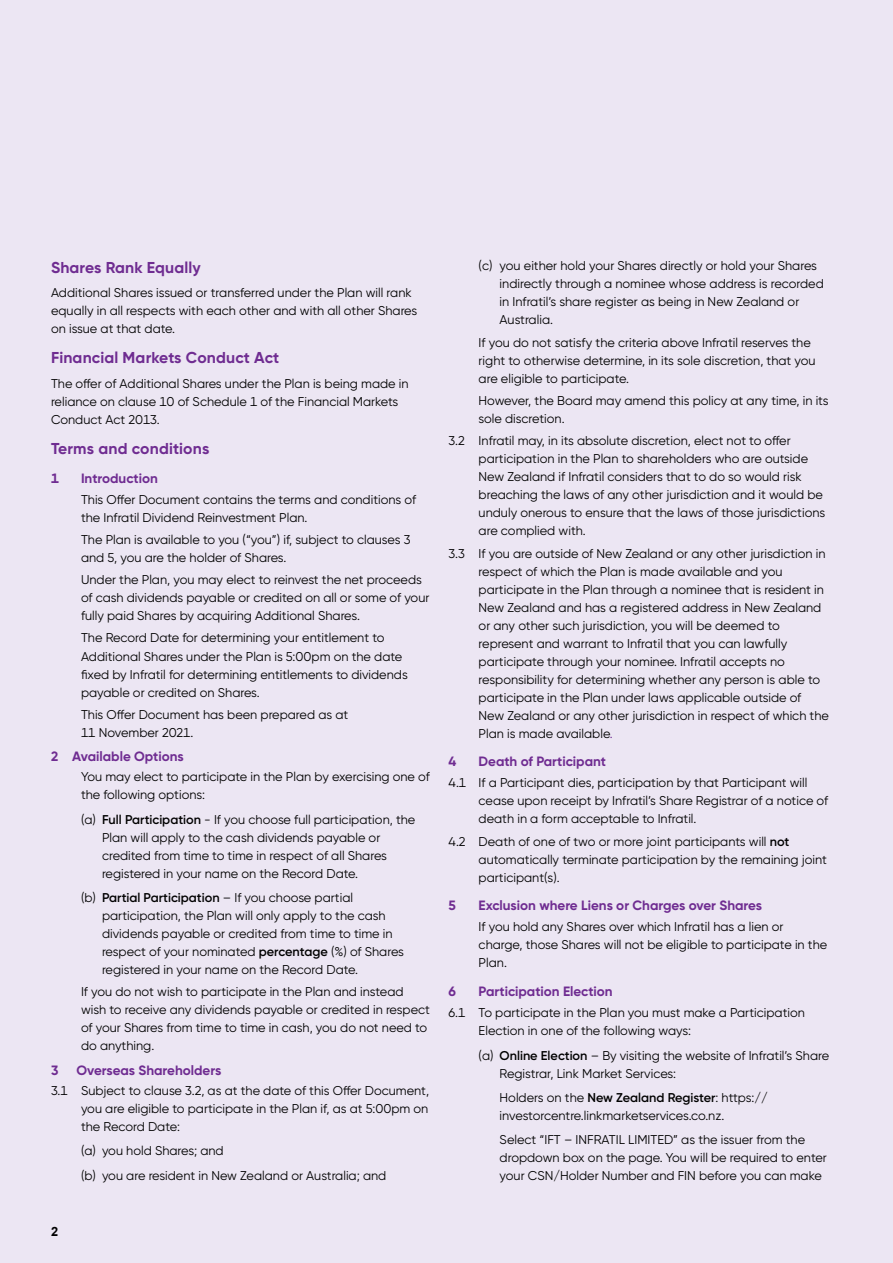
<style>
.page{position:relative;width:893px;height:1263px;background:#ece6f3}
.page>*{position:absolute;margin:0;border:0;box-sizing:border-box;transform-origin:0 0}
.t1{font:700 15.75px "Gilroy";letter-spacing:.01em;color:#6f2c91}
.t2{font:700 13.5px "Gilroy";color:#6f2c91}
.t3{font:12.75px/18px "Gilroy";color:#000}
.t4{font:700 12.75px "Arial";color:#000}
.s1{font-weight:600}
.s2{color:#6f2c91}
</style>
<div class="page">
<p class="t1" style="left:51px;top:257px;width:151px">Shares Rank Equally</p>
<p class="t3" style="left:51px;top:284px;width:368px">Additional Shares issued or transferred under the Plan will rank equally in all respects with each other and with all other Shares on issue at that date.</p>
<p class="t1" style="left:51px;top:348px;width:230px">Financial Markets Conduct Act</p>
<p class="t3" style="left:51px;top:374px;width:359px">The offer of Additional Shares under the Plan is being made in reliance on clause 10 of Schedule 1 of the Financial Markets<br>Conduct Act 2013.</p>
<p class="t1" style="left:51px;top:438px;width:160px">Terms and conditions</p>
<p class="t2" style="left:51px;top:469px;width:9px">1</p>
<p class="t2" style="left:81px;top:469px;width:78px">Introduction</p>
<p class="t3" style="left:81px;top:490px;width:337px">This Offer Document contains the terms and conditions of the Infratil Dividend Reinvestment Plan.</p>
<p class="t3" style="left:81px;top:530px;width:331px">The Plan is available to you (“you”) if, subject to clauses 3 and 5, you are the holder of Shares.</p>
<p class="t3" style="left:81px;top:571px;width:350px">Under the Plan, you may elect to reinvest the net proceeds of cash dividends payable or credited on all or some of your fully paid Shares by acquiring Additional Shares.</p>
<p class="t3" style="left:81px;top:629px;width:328px">The Record Date for determining your entitlement to Additional Shares under the Plan is 5:00pm on the date fixed by Infratil for determining entitlements to dividends payable or credited on Shares.</p>
<p class="t3" style="left:81px;top:705px;width:269px">This Offer Document has been prepared as at<br>11 November 2021.</p>
<p class="t2" style="left:51px;top:748px;width:134px">2 Available Options</p>
<p class="t3" style="left:81px;top:768px;width:350px">You may elect to participate in the Plan by exercising one of the following options:</p>
<p class="t3" style="left:102px;top:810px;width:315px;text-indent:-21px">(a) <span class="s1">Full Participation</span> - If you choose full participation, the Plan will apply to the cash dividends payable or credited from time to time in respect of all Shares registered in your name on the Record Date.</p>
<p class="t3" style="left:102px;top:888px;width:303px;text-indent:-21px">(b) <span class="s1">Partial Participation</span> – If you choose partial participation, the Plan will only apply to the cash dividends payable or credited from time to time in respect of your nominated <span class="s1">percentage</span> (%) of Shares registered in your name on the Record Date.</p>
<p class="t3" style="left:81px;top:983px;width:350px">If you do not wish to participate in the Plan and instead wish to receive any dividends payable or credited in respect of your Shares from time to time in cash, you do not need to do anything.</p>
<p class="t2" style="left:51px;top:1061px;width:9px">3</p>
<p class="t2" style="left:77px;top:1061px;width:146px">Overseas Shareholders</p>
<p class="t3" style="left:81px;top:1081px;width:350px;text-align:justify;text-indent:-30px">3.1 Subject to clause 3.2, as at the date of this Offer Document, you are eligible to participate in the Plan if, as at 5:00pm on the Record Date:</p>
<p class="t3" style="left:81px;top:1138px;width:307px;line-height:24.5px">(a) you hold Shares; and<br>(b) you are resident in New Zealand or Australia; and</p>
<p class="t4" style="left:51px;top:1223px;width:9px">2</p>
<p class="t3" style="left:500px;top:257px;width:326px;text-indent:-21px">(c) you either hold your Shares directly or hold your Shares indirectly through a nominee whose address is recorded in Infratil’s share register as being in New Zealand or Australia.</p>
<p class="t3" style="left:479px;top:333px;width:339px">If you do not satisfy the criteria above Infratil reserves the right to otherwise determine, in its sole discretion, that you are eligible to participate.</p>
<p class="t3" style="left:479px;top:391px;width:351px">However, the Board may amend this policy at any time, in its sole discretion.</p>
<p class="t3" style="left:479px;top:432px;width:348px;text-indent:-30px">3.2 Infratil may, in its absolute discretion, elect not to offer participation in the Plan to shareholders who are outside New Zealand if Infratil considers that to do so would risk breaching the laws of any other jurisdiction and it would be unduly onerous to ensure that the laws of those jurisdictions are complied with.</p>
<p class="t3" style="left:479px;top:544px;width:352px;text-indent:-30px">3.3 If you are outside of New Zealand or any other jurisdiction in respect of which the Plan is made available and you participate in the Plan through a nominee that is resident in New Zealand and has a registered address in New Zealand or any other such jurisdiction, you will be deemed to represent and warrant to Infratil that you can lawfully participate through your nominee. Infratil accepts no responsibility for determining whether any person is able to participate in the Plan under laws applicable outside of New Zealand or any other jurisdiction in respect of which the Plan is made available<span class="s2">.</span></p>
<p class="t2" style="left:449px;top:753px;width:9px">4</p>
<p class="t2" style="left:479px;top:753px;width:129px">Death of Participant</p>
<p class="t3" style="left:479px;top:774px;width:351px;text-indent:-30px">4.1 If a Participant dies, participation by that Participant will cease upon receipt by Infratil’s Share Registrar of a notice of death in a form acceptable to Infratil.</p>
<p class="t3" style="left:479px;top:832px;width:350px;text-indent:-30px">4.2 Death of one of two or more joint participants will <span class="s1">not </span>automatically terminate participation by the remaining joint participant(s).</p>
<p class="t2" style="left:449px;top:897px;width:9px">5</p>
<p class="t2" style="left:479px;top:897px;width:285px">Exclusion where Liens or Charges over Shares</p>
<p class="t3" style="left:479px;top:918px;width:350px">If you hold any Shares over which Infratil has a lien or charge, those Shares will not be eligible to participate in the<br>Plan.</p>
<p class="t2" style="left:449px;top:983px;width:9px">6</p>
<p class="t2" style="left:479px;top:983px;width:136px">Participation Election</p>
<p class="t3" style="left:479px;top:1004px;width:328px;text-indent:-30px">6.1 To participate in the Plan you must make a Participation<br>Election in one of the following ways:</p>
<p class="t3" style="left:500px;top:1046px;width:331px;text-indent:-21px">(a) <span class="s1">Online Election</span> – By visiting the website of Infratil’s Share<br>Registrar, Link Market Services:</p>
<p class="t3" style="left:500px;top:1088px;width:270px">Holders on the <span class="s1">New Zealand Register</span>: https:// investorcentre.linkmarketservices.co.nz.</p>
<p class="t3" style="left:500px;top:1131px;width:329px">Select “IFT – INFRATIL LIMITED” as the issuer from the dropdown box on the page. You will be required to enter your CSN/Holder Number and FIN before you can make</p>
</div>
